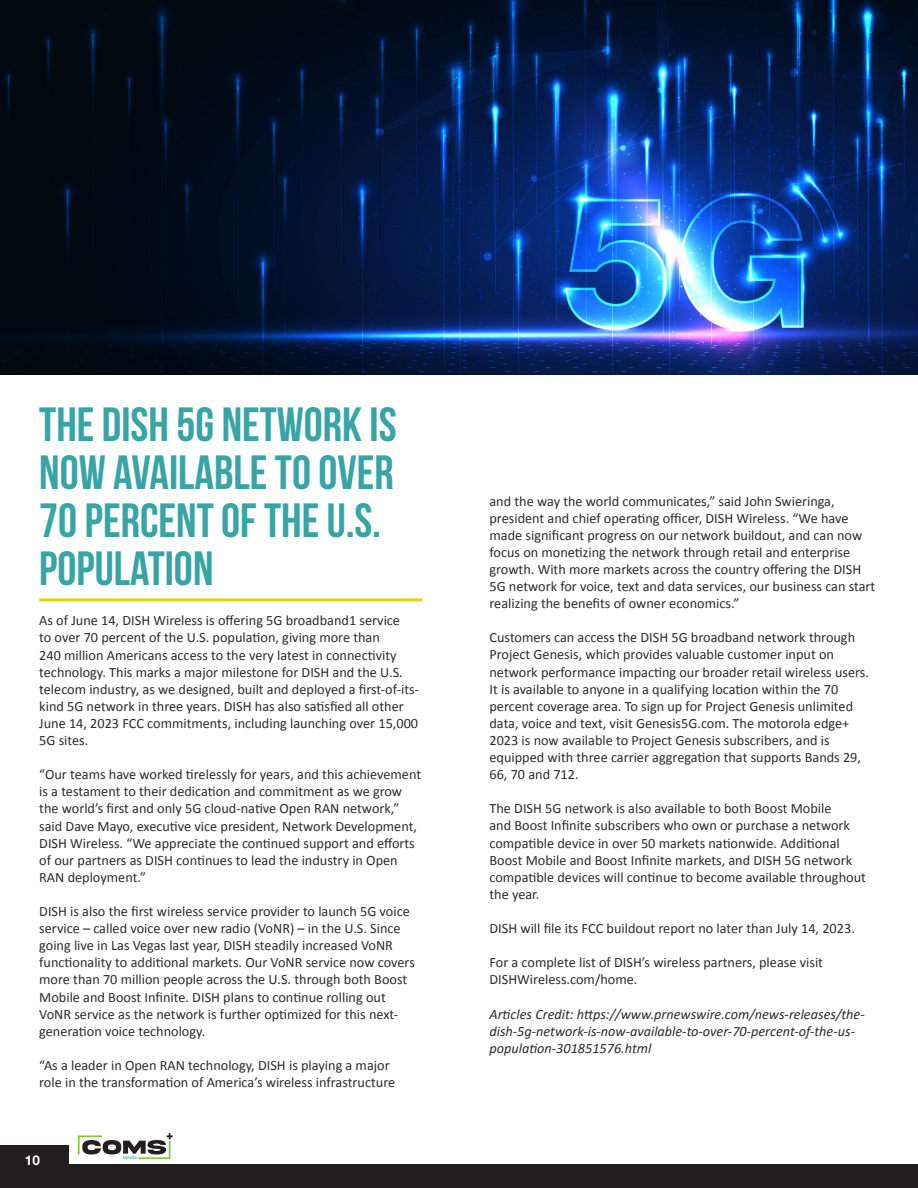
<style>
.page{position:relative;width:918px;height:1188px;background:#fff}
.page>*{position:absolute;margin:0;border:0;box-sizing:border-box;transform-origin:0 0}
.t1{font:700 48px/48px "Bebas Neue";color:#38a4a5}
.t2{font:14.25px/17.1px "Calibri";color:#2a2c2c}
.t3{font:italic 14.25px/17.1px "Calibri";color:#2a2c2c}
.t4{font:700 13.5px "Helvetica Neue LT Std";color:#fff}
</style>
<div class="page">
<hr style="left:39px;top:598px;width:383px;height:3px;background:#e0d709">
<img style="left:0;top:0;width:918px;height:375px">
<div style="left:0;top:1145px;width:69px;height:43px;background:#231f20"></div>
<div style="left:0;top:1165px;width:918px;height:23px;background:#231f20"></div>
<svg style="left:78px;top:1133px;width:95px;height:26px"></svg>
<h1 class="t1" style="left:39px;top:400px;width:359px">THE DISH 5G NETWORK IS<br>NOW AVAILABLE TO OVER<br>70 PERCENT OF THE U.S.<br>POPULATION</h1>
<p class="t2" style="left:39px;top:612px;width:381px">As of June 14, DISH Wireless is offering 5G broadband1 service<br>to over 70 percent of the U.S. population, giving more than<br>240 million Americans access to the very latest in connectivity technology. This marks a major milestone for DISH and the U.S. telecom industry, as we designed, built and deployed a first-of-its&shy;kind 5G network in three years. DISH has also satisfied all other June 14, 2023 FCC commitments, including launching over 15,000<br>5G sites.</p>
<p class="t2" style="left:39px;top:766px;width:383px">“Our teams have worked tirelessly for years, and this achievement is a testament to their dedication and commitment as we grow the world’s first and only 5G cloud-native Open RAN network,” said Dave Mayo, executive vice president, Network Development, DISH Wireless. “We appreciate the continued support and efforts of our partners as DISH continues to lead the industry in Open RAN deployment.”</p>
<p class="t2" style="left:39px;top:903px;width:377px">DISH is also the first wireless service provider to launch 5G voice service – called voice over new radio (VoNR) – in the U.S. Since going live in Las Vegas last year, DISH steadily increased VoNR functionality to additional markets. Our VoNR service now covers more than 70 million people across the U.S. through both Boost Mobile and Boost Infinite. DISH plans to continue rolling out VoNR service as the network is further optimized for this next&shy;generation voice technology.</p>
<p class="t2" style="left:39px;top:1057px;width:357px">“As a leader in Open RAN technology, DISH is playing a major role in the transformation of America’s wireless infrastructure</p>
<p class="t4" style="left:25px;top:1152px;width:17px">10</p>
<p class="t2" style="left:490px;top:492px;width:387px">and the way the world communicates,” said John Swieringa, president and chief operating officer, DISH Wireless. “We have made significant progress on our network buildout, and can now focus on monetizing the network through retail and enterprise growth. With more markets across the country offering the DISH 5G network for voice, text and data services, our business can start realizing the benefits of owner economics.”</p>
<p class="t2" style="left:490px;top:629px;width:381px">Customers can access the DISH 5G broadband network through Project Genesis, which provides valuable customer input on network performance impacting our broader retail wireless users.<br>It is available to anyone in a qualifying location within the 70 percent coverage area. To sign up for Project Genesis unlimited data, voice and text, visit Genesis5G.com. The motorola edge+ 2023 is now available to Project Genesis subscribers, and is equipped with three carrier aggregation that supports Bands 29, 66, 70 and 712.</p>
<p class="t2" style="left:490px;top:800px;width:378px">The DISH 5G network is also available to both Boost Mobile<br>and Boost Infinite subscribers who own or purchase a network compatible device in over 50 markets nationwide. Additional Boost Mobile and Boost Infinite markets, and DISH 5G network compatible devices will continue to become available throughout the year.</p>
<p class="t2" style="left:490px;top:920px;width:367px">DISH will file its FCC buildout report no later than July 14, 2023.</p>
<p class="t2" style="left:490px;top:954px;width:335px">For a complete list of DISH’s wireless partners, please visit<br>DISHWireless.com/home.</p>
<p class="t3" style="left:490px;top:1005px;width:377px">Articles Credit: https://www.prnewswire.com/news-releases/the&shy;dish-5g-network-is-now-available-to-over-70-percent-of-the-us&shy;population-301851576.html</p>
</div>
